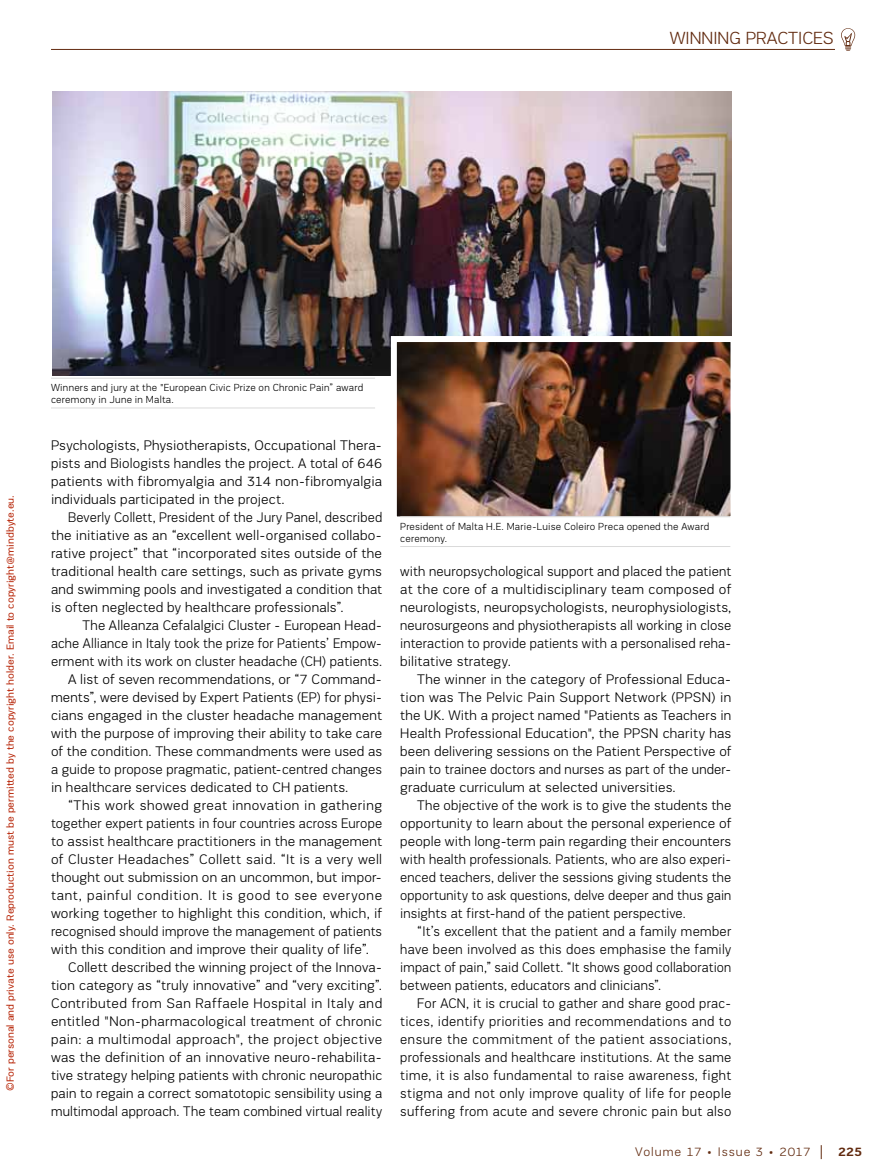
<style>
.page{position:relative;width:893px;height:1174px;background:#fff}
.page>*{position:absolute;margin:0;border:0;box-sizing:border-box;transform-origin:0 0}
.t1{font:300 18px "PRC Fidelity";color:#622b10}
.t2{font:300 14.25px/18px "PRC Fidelity";letter-spacing:.015em;color:#000;text-align:justify}
.t3{font:300 14.25px/18px "PRC Fidelity";letter-spacing:.015em;color:#000;text-align:justify;scale:.95 1}
.t4{font:300 14.25px/18px "PRC Fidelity";letter-spacing:.015em;color:#000;text-align:justify;scale:.96 1}
.t5{font:300 14.25px/18px "PRC Fidelity";letter-spacing:.015em;color:#000;text-align:justify;scale:.94 1}
.t6{font:300 14.25px "PRC Fidelity";letter-spacing:.035em;color:#000}
.t7{font:300 14.25px "PRC Fidelity";letter-spacing:.04em;color:#000}
.t8{font:300 12.75px "PRC Fidelity";letter-spacing:.065em;color:#622b10}
.t9{font:700 12.75px "PRC Fidelity";color:#622b10}
.t10{font:300 10.5px/12px "PRC Fidelity";letter-spacing:.025em;color:#000}
.t11{font:10.5px "PRC Fidelity";color:#b8290c}
</style>
<div class="page">
<svg style="left:841px;top:28px;width:14px;height:23px"></svg>
<hr style="left:51px;top:49px;width:784px;height:1px;background:#622b10">
<svg style="left:821px;top:1145px;width:1px;height:14px"></svg>
<img style="left:52px;top:91px;width:679px;height:284px">
<img style="left:398px;top:343px;width:331px;height:172px">
<div style="left:391px;top:336px;width:345px;height:186px;border:6px solid #fff"></div>
<hr style="left:51px;top:378px;width:324px;height:1px;background:#dadada">
<hr style="left:51px;top:407px;width:324px;height:1px;background:#dadada">
<hr style="left:400px;top:516px;width:330px;height:1px;background:#dadada">
<hr style="left:400px;top:546px;width:330px;height:1px;background:#dadada">
<p class="t1" style="left:670px;top:28px;width:26px">WINNING</p>
<p class="t1" style="left:746px;top:28px;width:78px">PRACTI CES</p>
<p class="t11" style="left:4px;top:1091px;width:597px;rotate:-90deg">©For personal and private use only. Reproduction must be permitted by the copyright holder. Email to copyright@mindbyte.eu.</p>
<p class="t10" style="left:51px;top:382px;width:314px">Winners and jury at the "European Civic Prize on Chronic Pain” award ceremony in June in Malta.</p>
<p class="t2" style="left:51px;top:436px;width:333px">Psychologists, Physiotherapists, Occupational Thera&shy;pists and Biologists handles the project. A total of 646 patients with fibromyalgia and 314 non-fibromyalgia individuals participated in the project.</p>
<p class="t5" style="left:51px;top:508px;width:354px;text-indent:17px">Beverly Collett, President of the Jury Panel, described the initiative as an “excellent well-organised collabo&shy;rative project” that “incorporated sites outside of the traditional health care settings, such as private gyms and swimming pools and investigated a condition that is often neglected by healthcare professionals”.</p>
<p class="t4" style="left:83px;top:616px;width:314px">The Alleanza Cefalalgici Cluster - European Head-</p>
<p class="t5" style="left:51px;top:634px;width:354px">ache Alliance in Italy took the prize for Patients’ Empow-</p>
<p class="t4" style="left:51px;top:652px;width:346px">erment with its work on cluster headache (CH) patients.</p>
<p class="t2" style="left:68px;top:670px;width:316px">A list of seven recommendations, or “7 Command-</p>
<p class="t2" style="left:51px;top:688px;width:333px">ments”, were devised by Expert Patients (EP) for physi-</p>
<p class="t2" style="left:51px;top:706px;width:333px">cians engaged in the cluster headache management</p>
<p class="t2" style="left:51px;top:724px;width:333px">with the purpose of improving their ability to take care</p>
<p class="t2" style="left:51px;top:742px;width:333px">of the condition. These commandments were used as</p>
<p class="t4" style="left:51px;top:760px;width:346px">a guide to propose pragmatic, patient-centred changes</p>
<p class="t2" style="left:51px;top:778px;width:299px">in healthcare services dedicated to CH patients.</p>
<p class="t2" style="left:68px;top:796px;width:316px">“This work showed great innovation in gathering</p>
<p class="t3" style="left:51px;top:814px;width:350px">together expert patients in four countries across Europe</p>
<p class="t2" style="left:51px;top:832px;width:333px">to assist healthcare practitioners in the management</p>
<p class="t2" style="left:51px;top:850px;width:333px">of Cluster Headaches” Collett said. “It is a very well</p>
<p class="t2" style="left:51px;top:868px;width:333px">thought out submission on an uncommon, but impor-</p>
<p class="t7" style="left:51px;top:888px;width:333px">tant, painful condition. It is good to see everyone</p>
<p class="t2" style="left:51px;top:904px;width:333px">working together to highlight this condition, which, if</p>
<p class="t5" style="left:51px;top:922px;width:354px">recognised should improve the management of patients</p>
<p class="t2" style="left:51px;top:940px;width:319px">with this condition and improve their quality of life”.</p>
<p class="t2" style="left:68px;top:958px;width:316px">Collett described the winning project of the I nnova-</p>
<p class="t2" style="left:51px;top:976px;width:333px">tion category as “truly innovative” and “very exciting”.</p>
<p class="t6" style="left:51px;top:996px;width:333px">Contributed from San Raffaele Hospital in Italy and</p>
<p class="t2" style="left:51px;top:1012px;width:333px">entitled "Non-pharmacological treatment of chronic</p>
<p class="t6" style="left:51px;top:1032px;width:333px">pain: a multimodal approach", the project objective</p>
<p class="t2" style="left:51px;top:1048px;width:333px">was the definition of an innovative neuro-rehabilita-</p>
<p class="t2" style="left:51px;top:1066px;width:333px">tive strategy helping patients with chronic neuropathic</p>
<p class="t2" style="left:51px;top:1084px;width:333px">pain to regain a correct somatotopic sensibility using a</p>
<p class="t3" style="left:51px;top:1102px;width:350px">multimodal approach. The team combined virtual reality</p>
<p class="t10" style="left:400px;top:520px;width:311px">President of Malta H.E. Marie-Luise Coleiro Preca opened the Award ceremony.</p>
<p class="t4" style="left:400px;top:562px;width:346px">with neuropsychological support and placed the patient at the core of a multidisciplinary team composed of neurologists, neuropsychologists, neurophysiologists, neurosurgeons and physiotherapists all working in close interaction to provide patients with a personalised reha&shy;bilitative strategy.</p>
<p class="t2" style="left:400px;top:670px;width:333px;text-indent:17px">The winner in the category of Professional Educa&shy;tion was The Pelvic Pain Support Network (PPSN</p>
<p class="t2" style="left:400px;top:688px;width:333px;text-indent:311px">) in the UK. With a project named "Patients as Teachers in Health Professional Education", the PPSN</p>
<p class="t2" style="left:400px;top:724px;width:333px;text-indent:262px">charity has been delivering sessions on the Patient Perspective of pain to trainee doctors and nurses as part of the under&shy;graduate curriculum at selected universities.</p>
<p class="t2" style="left:400px;top:796px;width:333px;text-indent:17px">The objective of the work is to give the students the opportunity to learn about the personal experience of people with long-term pain regarding their encounters with health professionals. Patients, who are also experi&shy;enced teachers, deliver the sessions giving students the opportunity to ask questions, delve deeper and thus gain insights at first-hand of the patient perspective.</p>
<p class="t3" style="left:400px;top:922px;width:350px;text-indent:17px">“It’s excellent that the patient and a family member have been involved as this does emphasise the family impact of pain,” said Collett. “It shows good collaboration between patients, educators and clinicians”.</p>
<p class="t3" style="left:400px;top:994px;width:350px;text-indent:17px">For ACN, it is crucial to gather and share good prac&shy;tices, identify priorities and recommendations and to ensure the commitment of the patient associations, professionals and healthcare institutions. At the same time, it is also fundamental to raise awareness, fight stigma and not only improve quality of life for people suffering from acute and severe chronic pain but also</p>
<p class="t8" style="left:635px;top:1144px;width:177px">Volume 17 • Issue 3 • 2017</p>
<p class="t9" style="left:838px;top:1144px;width:25px">225</p>
</div>
